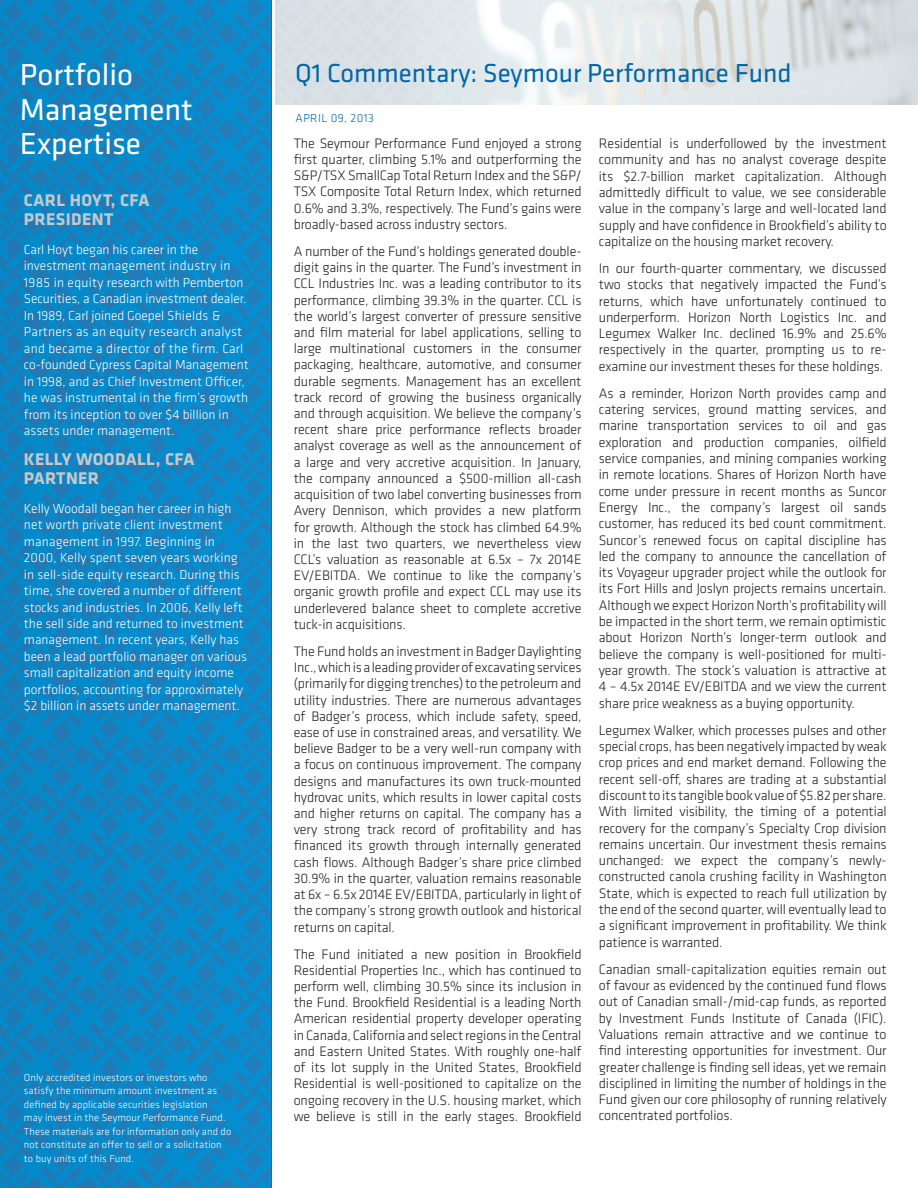
<style>
.page{position:relative;width:918px;height:1188px;background:#fff}
.page>*{position:absolute;margin:0;border:0;box-sizing:border-box;transform-origin:0 0}
.t1{font:31.5px/34.5px "Klavika";color:#fff}
.t2{font:27px "Klavika";color:#0068a9}
.t3{font:700 17.55px "Klavika";letter-spacing:.02em;color:#c7c8ca}
.t4{font:300 14.25px/16.2px "Klavika";letter-spacing:-.01em;color:#231f20;text-align:justify}
.t5{font:300 13.5px/16.5px "Klavika";color:#fff}
.t6{font:300 12px "Klavika";letter-spacing:.035em;color:#0068a9}
.t7{font:300 10.5px/13.5px "Klavika";letter-spacing:.01em;color:#fff}
</style>
<div class="page">
<img style="left:276px;top:0;width:642px;height:105px">
<svg style="left:0;top:0;width:271px;height:1188px;background:#0e85c4"></svg>
<h1 class="t1" style="left:20px;top:58px;width:175px">Portfolio<br>Management<br>Expertise</h1>
<p class="t3" style="left:24px;top:191px;width:12px">CAR</p>
<p class="t3" style="left:57px;top:191px;width:94px">L HOYT, CFA</p>
<p class="t3" style="left:24px;top:210px;width:21px">PRESIDE</p>
<p class="t3" style="left:92px;top:210px;width:20px">NT</p>
<p class="t5" style="left:24px;top:241px;width:226px">Carl Hoyt began his career in the investment management industry in 1985 in equity research with Pemberton Securities, a Canadian investment dealer.<br>In 1989, Carl joined Goepel Shields &amp; Partners as an equity research analyst and became a director of the firm. Carl co-founded Cypress Capital Management in 1998, and as Chief Investment Officer, he was instrumental in the firm’s growth from its inception to over $4 billion in assets under management.</p>
<p class="t3" style="left:24px;top:449px;width:81px">KELLY WOODA</p>
<p class="t3" style="left:137px;top:449px;width:59px">LL, CFA</p>
<p class="t3" style="left:24px;top:468px;width:66px">PARTNER</p>
<p class="t5" style="left:24px;top:500px;width:225px">Kelly Woodall began her career in high net worth private client investment management in 1997. Beginning in 2000, Kelly spent seven years working in sell-side equity research. During this time, she covered a number of different stocks and industries. In 2006, Kelly left the sell side and returned to investment management. In recent years, Kelly has been a lead portfolio manager on various small capitalization and equity income portfolios, accounting for approximately $2 billion in assets under management.</p>
<p class="t7" style="left:24px;top:1071px;width:209px">Only accredited investors or investors who satisfy the minimum amount investment as defined by applicable securities legislation<br>may invest in the Seymour Performance Fund.<br>These materials are for information only and do not constitute an offer to sell or a solicitation to buy units of this Fund.</p>
<h2 class="t2" style="left:295px;top:58px;width:498px">Q1 Commentary: Seymour Performance Fund</h2>
<p class="t6" style="left:296px;top:110px;width:80px">april 09, 2013</p>
<p class="t4" style="left:294px;top:135px;width:289px">The Seymour Performance Fund enjoyed a strong first quarter, climbing 5.1% and outperforming the S&amp;P/TSX SmallCap Total Return Index and the S&amp;P/ TSX Composite Total Return Index, which returned 0.6% and 3.3%, respectively. The Fund’s gains were broadly-based across industry sectors.</p>
<p class="t4" style="left:294px;top:243px;width:289px">A number of the Fund’s holdings generated double&shy;digit gains in the quarter. The Fund’s investment in CCL Industries Inc. was a leading contributor to its performance, climbing 39.3% in the quarter. CCL is the world’s largest converter of pressure sensitive and film material for label applications, selling to large multinational customers in the consumer packaging, healthcare, automotive, and consumer durable segments. Management has an excellent track record of growing the business organically and through acquisition. We believe the company’s recent share price performance reflects broader analyst coverage as well as the announcement of a large and very accretive acquisition. In January, the company announced a $500-million all-cash acquisition of two label converting businesses from Avery Dennison, which provides a new platform for growth. Although the stock has climbed 64.9% in the last two quarters, we nevertheless view CCL’s valuation as reasonable at 6.5x – 7x 2014E EV/EBITDA. We continue to like the company’s organic growth profile and expect CCL may use its underlevered balance sheet to complete accretive tuck-in acquisitions.</p>
<p class="t4" style="left:294px;top:643px;width:289px">The Fund holds an investment in Badger Daylighting Inc., which is a leading provider of excavating services (primarily for digging trenches) to the petroleum and utility industries. There are numerous advantages of Badger’s process, which include safety, speed, ease of use in constrained areas, and versatility. We believe Badger to be a very well-run company with a focus on continuous improvement. The company designs and manufactures its own truck-mounted hydrovac units, which results in lower capital costs and higher returns on capital. The company has a very strong track record of profitability and has financed its growth through internally generated cash flows. Although Badger’s share price climbed 30.9% in the quarter, valuation remains reasonable at 6x – 6.5x 2014E EV/EBITDA, particularly in light of the company’s strong growth outlook and historical returns on capital.</p>
<p class="t4" style="left:294px;top:946px;width:289px">The Fund initiated a new position in Brookfield Residential Properties Inc., which has continued to perform well, climbing 30.5% since its inclusion in the Fund. Brookfield Residential is a leading North American residential property developer operating in Canada, California and select regions in the Central and Eastern United States. With roughly one-half of its lot supply in the United States, Brookfield Residential is well-positioned to capitalize on the ongoing recovery in the U.S. housing market, which we believe is still in the early stages. Brookfield</p>
<p class="t4" style="left:599px;top:135px;width:289px">Residential is underfollowed by the investment community and has no analyst coverage despite its $2.7-billion market capitalization. Although admittedly difficult to value, we see considerable value in the company’s large and well-located land supply and have confidence in Brookfield’s ability to capitalize on the housing market recovery.</p>
<p class="t4" style="left:599px;top:260px;width:289px">In our fourth-quarter commentary, we discussed two stocks that negatively impacted the Fund’s returns, which have unfortunately continued to underperform. Horizon North Logistics Inc. and Legumex Walker Inc. declined 16.9% and 25.6% respectively in the quarter, prompting us to re&shy;examine our investment theses for these holdings.</p>
<p class="t4" style="left:599px;top:385px;width:289px">As a reminder, Horizon North provides camp and catering services, ground matting services, and marine transportation services to oil and gas exploration and production companies, oilfield service companies, and mining companies working in remote locations. Shares of Horizon North have come under pressure in recent months as Suncor Energy Inc., the company’s largest oil sands customer, has reduced its bed count commitment.<br>Suncor’s renewed focus on capital discipline has led the company to announce the cancellation of its Voyageur upgrader project while the outlook for its Fort H ills and Joslyn projects remains uncertain.<br>Although we expect Horizon North’s profitability will be impacted in the short term, we remain optimistic about Horizon North’s longer-term outlook and believe the company is well-positioned for multi&shy;year growth. The stock’s valuation is attractive at 4 – 4.5x 2014E EV/EBITDA and we view the current share price weakness as a buying opportunity.</p>
<p class="t4" style="left:599px;top:722px;width:289px">Legumex Walker, which processes pulses and other special crops, has been negatively impacted by weak crop prices and end market demand. Following the recent sell-off, shares are trading at a substantial discount to its tangible book value of $5.82 per share.<br>With limited visibility, the timing of a potential recovery for the company’s Specialty Crop division remains uncertain. Our investment thesis remains unchanged: we expect the company’s newly&shy;constructed canola crushing facility in Washington State, which is expected to reach full utilization by the end of the second quarter, will eventually lead to a significant improvement in profitability. We think patience is warranted.</p>
<p class="t4" style="left:599px;top:961px;width:289px">Canadian small-capitalization equities remain out of favour as evidenced by the continued fund flows out of Canadian small-/mid-cap funds, as reported by Investment Funds Institute of Canada (IFIC).<br>Valuations remain attractive and we continue to find interesting opportunities for investment. Our greater challenge is finding sell ideas, yet we remain disciplined in limiting the number of holdings in the Fund given our core philosophy of running relatively concentrated portfolios.</p>
</div>
